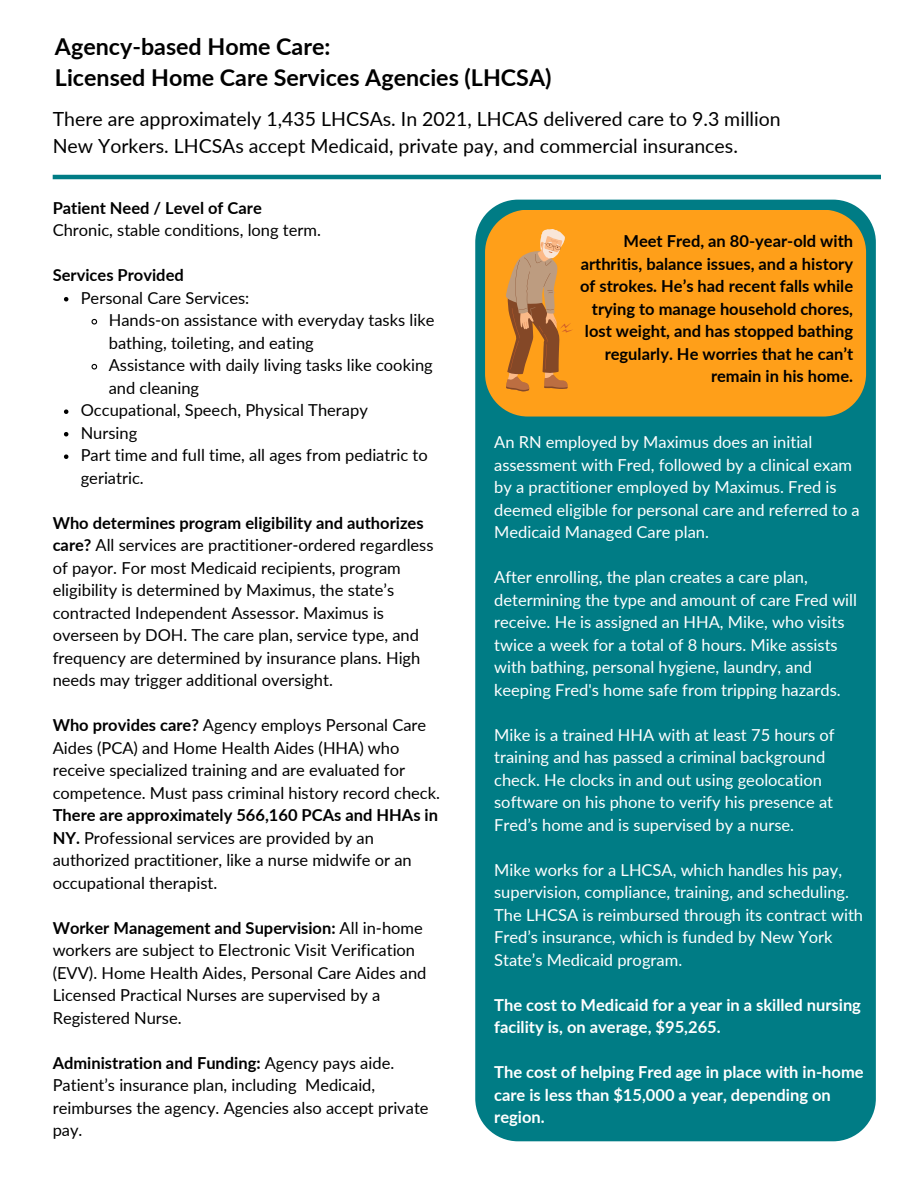
<style>
.page{position:relative;width:918px;height:1188px;background:#fff}
.page>*{position:absolute;margin:0;border:0;box-sizing:border-box;transform-origin:0 0}
.t1{font:700 23.25px/31.5px "Lato";color:#000}
.t2{font:19.5px/27px "Lato";color:#000}
.t3{font:16.5px/22.5px "Lato";color:#000}
.t4{font:16.5px/22.5px "Lato";color:#fff}
.t5{font:700 16.5px/22.5px "Lato";color:#000;text-align:right}
.t6{font:700 16.5px/22.5px "Lato";color:#fff}
.s1{font-weight:700}
</style>
<div class="page">
<div style="left:475px;top:200px;width:401px;height:941px;background:#007c85"></div>
<div style="left:485px;top:210px;width:381px;height:207px;background:#ff9f19"></div>
<svg style="left:506px;top:229px;width:67px;height:163px"></svg>
<svg style="left:64px;top:297px;width:4px;height:4px"></svg>
<svg style="left:91px;top:318px;width:7px;height:7px"></svg>
<svg style="left:91px;top:363px;width:7px;height:7px"></svg>
<svg style="left:64px;top:409px;width:4px;height:5px"></svg>
<svg style="left:64px;top:432px;width:4px;height:4px"></svg>
<svg style="left:64px;top:454px;width:4px;height:5px"></svg>
<hr style="left:53px;top:175px;width:828px;height:4px;background:#007c85">
<h1 class="t1" style="left:55px;top:30px;width:498px">Agency-based Home Care:<br>Licensed Home Care Services Agencies (LHCSA)</h1>
<h2 class="t2" style="left:53px;top:105px;width:730px">There are approximately 1,435 LHCSAs. In 2021, LHCAS delivered care to 9.3 million<br>New Yorkers. LHCSAs accept Medicaid, private pay, and commercial insurances.</h2>
<p class="t5" style="left:53px;top:196px;width:211px">Patient Need / Level of Care</p>
<p class="t3" style="left:53px;top:219px;width:270px">Chronic, stable conditions, long term.</p>
<h3 class="t5" style="left:53px;top:264px;width:133px">Services Provided</h3>
<p class="t3" style="left:81px;top:286px;width:170px">Personal Care Services:</p>
<p class="t3" style="left:109px;top:309px;width:327px">Hands-on assistance with everyday tasks like bathing, toileting, and eating</p>
<p class="t3" style="left:109px;top:354px;width:326px">Assistance with daily living tasks like cooking and cleaning</p>
<p class="t3" style="left:81px;top:399px;width:289px">Occupational, Speech, Physical Therapy</p>
<p class="t3" style="left:81px;top:421px;width:58px">Nursing</p>
<p class="t3" style="left:81px;top:444px;width:349px">Part time and full time, all ages from pediatric to geriatric.</p>
<p class="t3" style="left:53px;top:511px;width:382px"><span class="s1">Who determines program eligibility and authorizes care?</span> All services are practitioner-ordered regardless of payor. For most Medicaid recipients, program eligibility is determined by Maximus, the state’s contracted Independent Assessor. Maximus is overseen by DOH. The care plan, service type, and frequency are determined by insurance plans. High needs may trigger additional oversight.</p>
<p class="t3" style="left:53px;top:714px;width:389px"><span class="s1">Who provides care?</span> Agency employs Personal Care Aides (PCA) and Home Health Aides (HHA) who receive specialized training and are evaluated for competence. Must pass criminal history record check.<br><span class="s1">There are approximately 566,160 PCAs and HHAs in NY.</span> Professional services are provided by an authorized practitioner, like a nurse midwife or an occupational therapist.</p>
<p class="t3" style="left:53px;top:916px;width:375px"><span class="s1">Worker Management and Supervision:</span> All in-home workers are subject to Electronic Visit Verification (EVV). Home Health Aides, Personal Care Aides and Licensed Practical Nurses are supervised by a Registered Nurse.</p>
<p class="t3" style="left:53px;top:1051px;width:377px"><span class="s1">Administration and Funding:</span> Agency pays aide.<br>Patient’s insurance plan, including Medicaid, reimburses the agency. Agencies also accept private pay.</p>
<h3 class="t5" style="left:580px;top:229px;width:275px">Meet Fred, an 80-year-old with arthritis, balance issues, and a history of strokes. He’s had recent falls while trying to manage household chores, lost weight, and has stopped bathing regularly. He worries that he can’t remain in his home.</h3>
<p class="t4" style="left:494px;top:430px;width:367px">An RN employed by Maximus does an initial assessment with Fred, followed by a clinical exam by a practitioner employed by Maximus. Fred is deemed eligible for personal care and referred to a Medicaid Managed Care plan.</p>
<h3 class="t4" style="left:494px;top:565px;width:364px">After enrolling, the plan creates a care plan, determining the type and amount of care Fred will receive. He is assigned an HHA, Mike, who visits twice a week for a total of 8 hours. Mike assists with bathing, personal hygiene, laundry, and keeping Fred's home safe from tripping hazards.</h3>
<p class="t4" style="left:494px;top:723px;width:342px">Mike is a trained HHA with at least 75 hours of training and has passed a criminal background check. He clocks in and out using geolocation software on his phone to verify his presence at Fred’s home and is supervised by a nurse.</p>
<p class="t4" style="left:494px;top:858px;width:370px">Mike works for a LHCSA, which handles his pay, supervision, compliance, training, and scheduling.<br>The LHCSA is reimbursed through its contract with Fred’s insurance, which is funded by New York State’s Medicaid program.</p>
<p class="t6" style="left:494px;top:993px;width:368px">The cost to Medicaid for a year in a skilled nursing facility is, on average, $95,265.</p>
<p class="t6" style="left:494px;top:1060px;width:371px">The cost of helping Fred age in place with in-home care is less than $15,000 a year, depending on region.</p>
</div>
